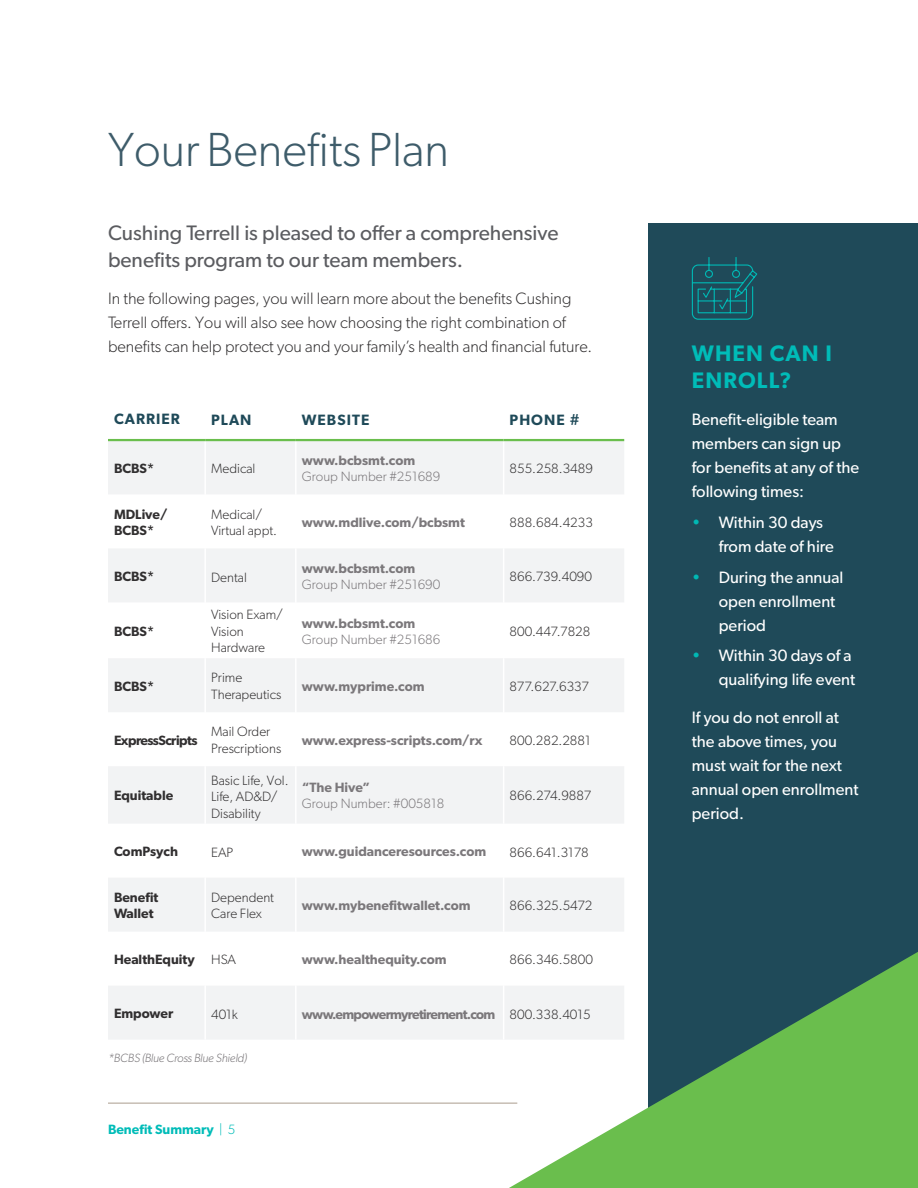
<style>
.page{position:relative;width:918px;height:1188px;background:#fff}
.page>*{position:absolute;margin:0;border:0;box-sizing:border-box;transform-origin:0 0}
.t1{font:300 48px "Gibson";color:#3e5c6a}
.t2{font:600 22.5px/27px "Gibson";letter-spacing:.05em;color:#00bcb8}
.Body{font:21px/27px "Gibson";color:#5b5c60}
.Body-2{font:16.5px/24px "Gibson";color:#fff}
.Body-3{font:300 16.5px/24px "Gibson";color:#312f30}
.Body-4{font:600 15px "Gibson";letter-spacing:.07em;color:#1f4a59}
.Body-5{font:300 13.5px/16.5px "Gibson";color:#312f30}
.Body-6{font:600 13.5px "Gibson";color:#7b787b}
.Body-7{font:300 13.5px/16.2px "Gibson";color:#7b787b}
.Body-8{font:600 13.5px/16.5px "Gibson";color:#312f30}
.Body-9{font:600 13.5px "Gibson";letter-spacing:-.05em;color:#7b787b}
.t3{font:600 13.5px "Gibson";color:#00bcb8}
.Body-10{font:600 13.5px "Gibson";letter-spacing:-.04em;color:#312f30}
.t4{font:italic 300 12px "Gibson";letter-spacing:-.02em;color:#7b787b}
.s1{font-weight:600}
.s2{font-weight:300}
.s3{color:#00b8b4}
</style>
<div class="page">
<hr style="left:108px;top:1103px;width:409px;height:1px;background:#b4a89a">
<svg style="left:108px;top:441px;width:516px;height:598px;fill:#f2f3f4"></svg>
<hr style="left:204px;top:441px;width:2px;height:53px;background:#fff">
<hr style="left:295px;top:441px;width:2px;height:53px;background:#fff">
<hr style="left:503px;top:441px;width:1px;height:53px;background:#fff">
<hr style="left:204px;top:494px;width:2px;height:54px;background:#fff">
<hr style="left:295px;top:494px;width:2px;height:54px;background:#fff">
<hr style="left:503px;top:494px;width:1px;height:54px;background:#fff">
<hr style="left:204px;top:548px;width:2px;height:54px;background:#fff">
<hr style="left:295px;top:548px;width:2px;height:54px;background:#fff">
<hr style="left:503px;top:548px;width:1px;height:54px;background:#fff">
<hr style="left:204px;top:602px;width:2px;height:56px;background:#fff">
<hr style="left:295px;top:602px;width:2px;height:56px;background:#fff">
<hr style="left:503px;top:602px;width:1px;height:56px;background:#fff">
<hr style="left:204px;top:658px;width:2px;height:54px;background:#fff">
<hr style="left:295px;top:658px;width:2px;height:54px;background:#fff">
<hr style="left:503px;top:658px;width:1px;height:54px;background:#fff">
<hr style="left:204px;top:712px;width:2px;height:54px;background:#fff">
<hr style="left:295px;top:712px;width:2px;height:54px;background:#fff">
<hr style="left:503px;top:712px;width:1px;height:54px;background:#fff">
<hr style="left:204px;top:766px;width:2px;height:58px;background:#fff">
<hr style="left:295px;top:766px;width:2px;height:58px;background:#fff">
<hr style="left:503px;top:766px;width:1px;height:58px;background:#fff">
<hr style="left:204px;top:824px;width:2px;height:54px;background:#fff">
<hr style="left:295px;top:824px;width:2px;height:54px;background:#fff">
<hr style="left:503px;top:824px;width:1px;height:54px;background:#fff">
<hr style="left:204px;top:878px;width:2px;height:54px;background:#fff">
<hr style="left:295px;top:878px;width:2px;height:54px;background:#fff">
<hr style="left:503px;top:878px;width:1px;height:54px;background:#fff">
<hr style="left:204px;top:932px;width:2px;height:54px;background:#fff">
<hr style="left:295px;top:932px;width:2px;height:54px;background:#fff">
<hr style="left:503px;top:932px;width:1px;height:54px;background:#fff">
<hr style="left:204px;top:986px;width:2px;height:54px;background:#fff">
<hr style="left:295px;top:986px;width:2px;height:54px;background:#fff">
<hr style="left:503px;top:986px;width:1px;height:54px;background:#fff">
<hr style="left:108px;top:439px;width:97px;height:2px;background:#6abe4d">
<hr style="left:205px;top:439px;width:91px;height:2px;background:#6abe4d">
<hr style="left:296px;top:439px;width:208px;height:2px;background:#6abe4d">
<hr style="left:504px;top:439px;width:120px;height:2px;background:#6abe4d">
<div style="left:648px;top:223px;width:270px;height:965px;background:#1f4a59"></div>
<svg style="left:509px;top:952px;width:409px;height:236px;fill:#6abe50"></svg>
<svg style="left:691px;top:257px;width:67px;height:63px"></svg>
<h1 class="t1" style="left:108px;top:120px;width:342px">Your Benefits Plan</h1>
<p class="Body" style="left:108px;top:219px;width:452px">Cushing Terrell is pleased to offer a comprehensive benefits program to our team members.</p>
<p class="Body-3" style="left:108px;top:287px;width:486px">In the following pages, you will learn more about the benefits Cushing<br>Terrell offers. You will also see how choosing the right combination of benefits can help protect you and your family’s health and financial future.</p>
<p class="Body-4" style="left:114px;top:410px;width:67px">CARRIER</p>
<p class="Body-4" style="left:211px;top:411px;width:42px">PLAN</p>
<p class="Body-4" style="left:302px;top:411px;width:69px">WEBSITE</p>
<p class="Body-4" style="left:510px;top:411px;width:72px">PHONE #</p>
<p class="Body-8" style="left:114px;top:460px;width:42px">BCBS*</p>
<p class="Body-5" style="left:211px;top:460px;width:46px">Medical</p>
<p class="Body-7" style="left:302px;top:452px;width:140px"><span class="s1">www.bcbsmt.com<br></span>Group Number #251689</p>
<p class="Body-5" style="left:510px;top:460px;width:85px">855.258.3489</p>
<p class="Body-8" style="left:114px;top:505px;width:55px">MDLive/<br>BCBS*</p>
<p class="Body-5" style="left:211px;top:506px;width:67px">Medical/<br>Virtual appt.</p>
<p class="Body-6" style="left:302px;top:514px;width:165px">www.mdlive.com/bcbsmt</p>
<p class="Body-5" style="left:510px;top:514px;width:85px">888.684.4233</p>
<p class="Body-8" style="left:114px;top:568px;width:42px">BCBS*</p>
<p class="Body-5" style="left:211px;top:569px;width:37px">Dental</p>
<p class="Body-7" style="left:302px;top:560px;width:140px"><span class="s1">www.bcbsmt.com<br></span>Group Number #251690</p>
<p class="Body-5" style="left:510px;top:568px;width:84px">866.739.4090</p>
<p class="Body-8" style="left:114px;top:623px;width:42px">BCBS*</p>
<p class="Body-5" style="left:211px;top:606px;width:73px">Vision Exam/<br>Vision<br>Hardware</p>
<p class="Body-7" style="left:302px;top:615px;width:140px"><span class="s1">www.bcbsmt.com<br></span>Group Number #251686</p>
<p class="Body-5" style="left:510px;top:623px;width:82px">800.447.7828</p>
<p class="Body-8" style="left:114px;top:677px;width:42px">BCBS*</p>
<p class="Body-5" style="left:211px;top:669px;width:72px">Prime<br>Therapeutics</p>
<p class="Body-6" style="left:302px;top:678px;width:124px">www.myprime.com</p>
<p class="Body-5" style="left:510px;top:678px;width:81px">877.627.6337</p>
<p class="Body-10" style="left:114px;top:732px;width:85px">ExpressScripts</p>
<p class="Body-5" style="left:211px;top:723px;width:72px">Mail Order<br>Prescriptions</p>
<p class="Body-6" style="left:302px;top:732px;width:182px">www.express-scripts.com/rx</p>
<p class="Body-5" style="left:510px;top:732px;width:83px">800.282.2881</p>
<p class="Body-8" style="left:114px;top:787px;width:61px">Equitable</p>
<p class="Body-5" style="left:211px;top:772px;width:79px">Basic Life, Vol.<br>Life, AD&amp;D/<br>Disability</p>
<p class="Body-7" style="left:302px;top:779px;width:144px"><span class="s1">“The Hive”<br></span>Group Number: #005818</p>
<p class="Body-5" style="left:510px;top:787px;width:83px">866.274.9887</p>
<p class="Body-8" style="left:114px;top:843px;width:66px">ComPsych</p>
<p class="Body-5" style="left:211px;top:844px;width:24px">EAP</p>
<p class="Body-6" style="left:302px;top:843px;width:186px">www.guidanceresources.com</p>
<p class="Body-5" style="left:510px;top:844px;width:81px">866.641.3178</p>
<p class="Body-8" style="left:114px;top:889px;width:46px">Benefit<br>Wallet</p>
<p class="Body-5" style="left:211px;top:889px;width:64px">Dependent<br>Care Flex</p>
<p class="Body-6" style="left:302px;top:897px;width:170px">www.mybenefitwallet.com</p>
<p class="Body-5" style="left:510px;top:897px;width:84px">866.325.5472</p>
<p class="Body-8" style="left:114px;top:951px;width:82px">HealthEquity</p>
<p class="Body-5" style="left:211px;top:951px;width:26px">HSA</p>
<p class="Body-6" style="left:302px;top:951px;width:146px">www.healthequity.com</p>
<p class="Body-5" style="left:510px;top:951px;width:85px">866.346.5800</p>
<p class="Body-8" style="left:114px;top:1005px;width:61px">Empower</p>
<p class="Body-5" style="left:211px;top:1006px;width:28px">401k</p>
<p class="Body-9" style="left:302px;top:1006px;width:195px">www.empowermyretirement.com</p>
<p class="Body-5" style="left:510px;top:1006px;width:83px">800.338.4015</p>
<h2 class="t4" style="left:108px;top:1051px;width:140px">*BCBS (Blue Cross Blue Shield)</h2>
<p class="t3" style="left:108px;top:1121px;width:129px">Benefit Summary <span class="s2">| 5</span></p>
<h3 class="t2" style="left:692px;top:339px;width:142px">WHEN CAN I<br>ENROLL?</h3>
<p class="Body-2" style="left:692px;top:407px;width:169px">Benefit-eligible team members can sign up for benefits at any of the following times:</p>
<p class="Body-2" style="left:719px;top:510px;width:117px;text-indent:-27px"><span class="s3">•</span> Within 30 days from date of hire</p>
<p class="Body-2" style="left:719px;top:565px;width:126px;text-indent:-27px"><span class="s3">•</span> During the annual open enrollment period</p>
<p class="Body-2" style="left:692px;top:643px;width:165px;text-align:right"><span class="s3">•</span> Within 30 days of a qualifying life event</p>
<p class="Body-2" style="left:692px;top:705px;width:168px">If you do not enroll at the above times, you must wait for the next annual open enrollment period.</p>
</div>
